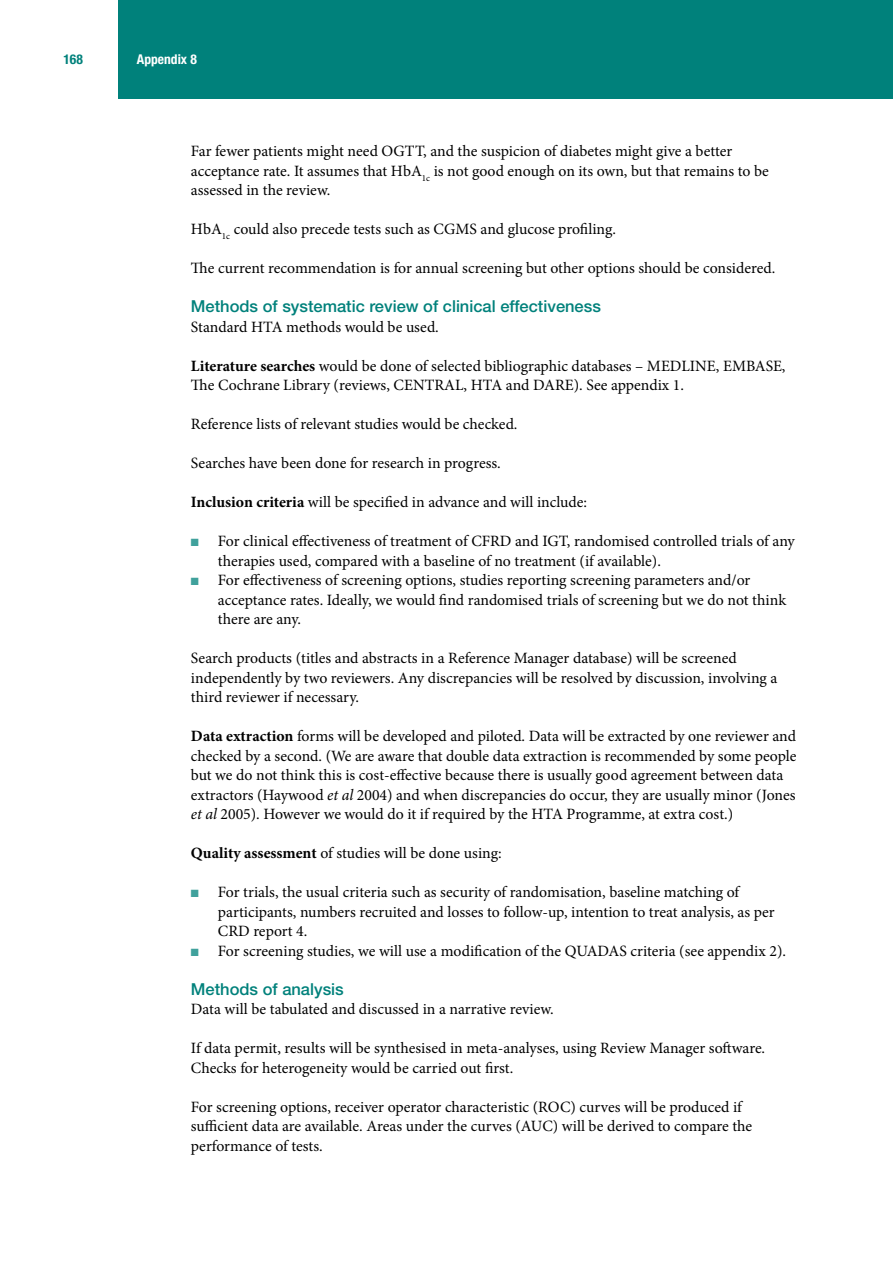
<style>
.page{position:relative;width:893px;height:1263px;background:#fff}
.page>*{position:absolute;margin:0;border:0;box-sizing:border-box;transform-origin:0 0}
.t1{font:500 16.5px "Helvetica Neue LT Pro";color:#00817b}
.t2{font:15.75px/19.5px "Minion Pro";color:#000}
.t3{font:700 condensed 13.5px "Helvetica Neue LT Pro";color:#fff}
.t4{font:700 condensed 13.5px "Helvetica Neue LT Pro";color:#00817b}
.s1{font-weight:700}
.s2{color:#40a19c}
.s3{font-style:italic}
</style>
<div class="page">
<div style="left:119px;top:0;width:774px;height:99px;background:#00817b"></div>
<p class="t4" style="left:63px;top:51px;width:21px">168</p>
<p class="t3" style="left:137px;top:51px;width:61px">Appendix 8</p>
<p class="t2" style="left:191px;top:141px;width:579px">Far fewer patients might need OGTT, and the suspicion of diabetes might give a better acceptance rate. It assumes that HbA<sub>1c</sub> is not good enough on its own, but that remains to be assessed in the review.</p>
<p class="t2" style="left:191px;top:219px;width:427px">HbA<sub>1c</sub> could also precede tests such as CGMS and glucose profiling.</p>
<p class="t2" style="left:191px;top:258px;width:586px">The current recommendation is for annual screening but other options should be considered.</p>
<p class="t1" style="left:191px;top:296px;width:411px">Methods of systematic review of clinical effectiveness</p>
<p class="t2" style="left:191px;top:317px;width:249px">Standard HTA methods would be used.</p>
<p class="t2" style="left:191px;top:356px;width:596px"><span class="s1">Literature searches</span> would be done of selected bibliographic databases – MEDLINE, EMBASE,<br>The Cochrane Library (reviews, CENTRAL, HTA and DARE). See appendix 1.</p>
<p class="t2" style="left:191px;top:414px;width:328px">Reference lists of relevant studies would be checked.</p>
<p class="t2" style="left:191px;top:453px;width:311px">Searches have been done for research in progress.</p>
<p class="t2" style="left:191px;top:492px;width:398px"><span class="s1">Inclusion criteria</span> will be specified in advance and will include:</p>
<p class="t2" style="left:218px;top:531px;width:578px;text-indent:-27px"><span class="s2">■</span> For clinical effectiveness of treatment of CFRD and IGT, randomised controlled trials of any therapies used, compared with a baseline of no treatment (if available).</p>
<p class="t2" style="left:218px;top:570px;width:570px;text-indent:-27px"><span class="s2">■</span> For effectiveness of screening options, studies reporting screening parameters and/or acceptance rates. Ideally, we would find randomised trials of screening but we do not think there are any.</p>
<p class="t2" style="left:191px;top:648px;width:588px">Search products (titles and abstracts in a Reference Manager database) will be screened independently by two reviewers. Any discrepancies will be resolved by discussion, involving a third reviewer if necessary.</p>
<p class="t2" style="left:191px;top:726px;width:607px"><span class="s1">Data extraction</span> forms will be developed and piloted. Data will be extracted by one reviewer and checked by a second. (We are aware that double data extraction is recommended by some people but we do not think this is cost-effective because there is usually good agreement between data extractors (Haywood <span class="s3">et al</span> 2004) and when discrepancies do occur, they are usually minor (Jones <span class="s3">et al</span> 2005). However we would do it if required by the HTA Programme, at extra cost.)</p>
<p class="t2" style="left:191px;top:843px;width:312px"><span class="s1">Quality assessment</span> of studies will be done using:</p>
<p class="t2" style="left:218px;top:882px;width:558px;text-indent:-27px"><span class="s2">■</span> For trials, the usual criteria such as security of randomisation, baseline matching of participants, numbers recruited and losses to follow-up, intention to treat analysis, as per<br>CRD report 4.</p>
<p class="t2" style="left:191px;top:941px;width:597px"><span class="s2">■</span> For screening studies, we will use a modification of the QUADAS criteria (see appendix 2).</p>
<p class="t1" style="left:191px;top:979px;width:154px">Methods of analysis</p>
<p class="t2" style="left:191px;top:999px;width:364px">Data will be tabulated and discussed in a narrative review.</p>
<p class="t2" style="left:191px;top:1038px;width:576px">If data permit, results will be synthesised in meta-analyses, using Review Manager software.<br>Checks for heterogeneity would be carried out first.</p>
<p class="t2" style="left:191px;top:1097px;width:563px">For screening options, receiver operator characteristic (ROC) curves will be produced if sufficient data are available. Areas under the curves (AUC) will be derived to compare the performance of tests.</p>
</div>
